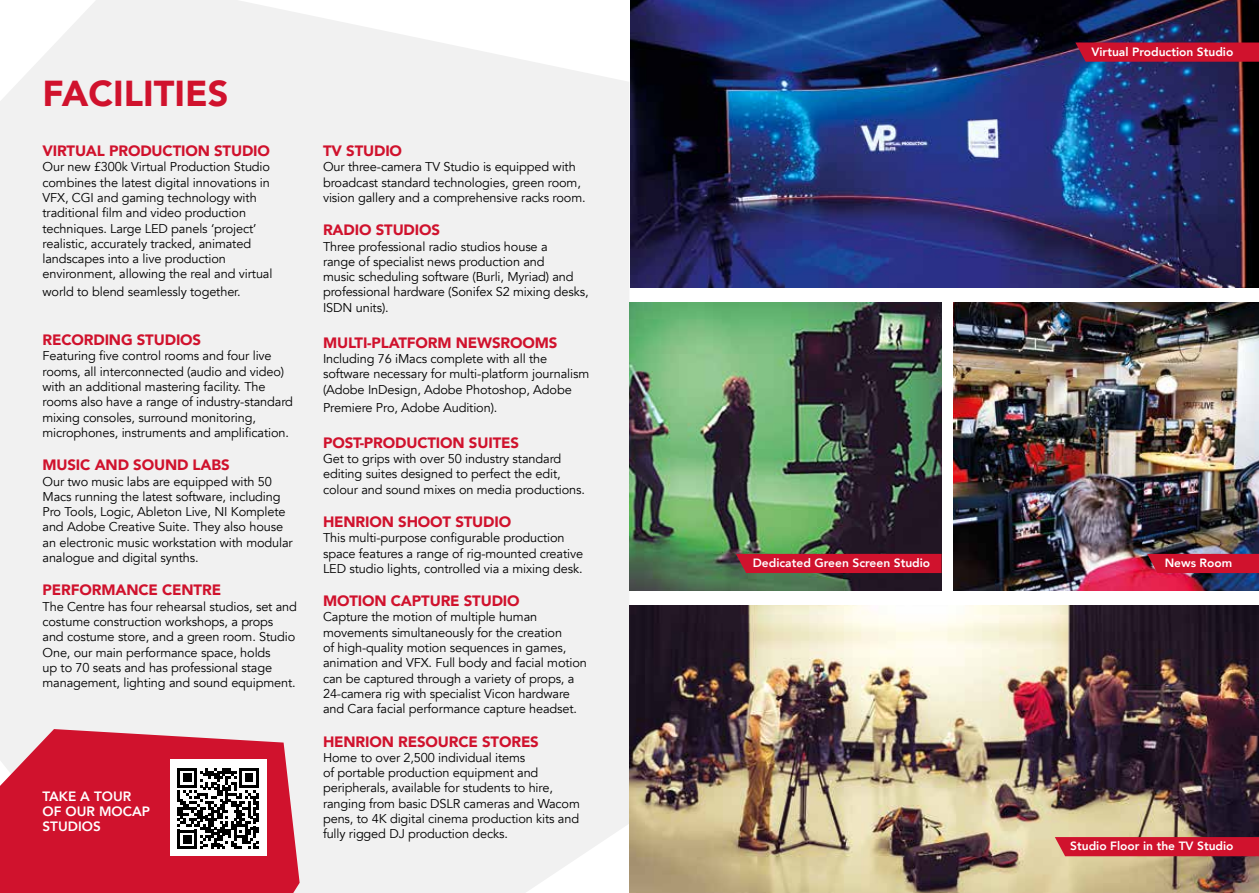
<style>
.page{position:relative;width:1259px;height:893px;background:#fff}
.page>*{position:absolute;margin:0;border:0;box-sizing:border-box;transform-origin:0 0}
.t1{font:900 36px "Avenir";color:#d0122d}
.t2{font:900 15px "Avenir";letter-spacing:-.01em;color:#d0122d}
.t3{font:800 13.5px/15px "Avenir";color:#fff}
.t4{font:12.75px/15.3px "Avenir";letter-spacing:-.01em;color:#000}
.t5{font:800 12px "Avenir";color:#fff}
</style>
<div class="page">
<div style="left:0;top:0;width:629px;height:893px;background:#f1f1f1"></div>
<svg style="left:0;top:729px;width:300px;height:164px;background:#d32b43"></svg>
<div style="left:170px;top:760px;width:96px;height:96px;background:#fff"></div>
<img style="left:630px;top:0;width:629px;height:287px">
<img style="left:629px;top:303px;width:312px;height:287px">
<img style="left:629px;top:605px;width:630px;height:288px">
<img style="left:954px;top:303px;width:305px;height:287px">
<svg style="left:1075px;top:43px;width:184px;height:19px;background:#c8132f"></svg>
<div style="left:1147px;top:554px;width:112px;height:19px;background:#d0122d"></div>
<div style="left:736px;top:554px;width:205px;height:19px;background:#d0122d"></div>
<svg style="left:177px;top:768px;width:82px;height:81px"></svg>
<svg style="left:1054px;top:837px;width:205px;height:19px;background:#d01830"></svg>
<h1 class="t1" style="left:43px;top:62px;width:188px">FACILITIES</h1>
<p class="t2" style="left:43px;top:138px;width:229px">VIRTUAL PRODUCTION STUDIO</p>
<p class="t4" style="left:43px;top:160px;width:231px">Our new £300k Virtual Production Studio combines the latest digital innovations in VFX, CGI and gaming technology with traditional film and video production techniques. Large LED panels ‘project’ realistic, accurately tracked, animated landscapes into a live production environment, allowing the real and virtual</p>
<p class="t4" style="left:43px;top:285px;width:200px">world to blend seamlessly together.</p>
<p class="t2" style="left:43px;top:327px;width:160px">RECORDING STUDIOS</p>
<p class="t4" style="left:43px;top:349px;width:252px">Featuring five control rooms and four live rooms, all interconnected (audio and video) with an additional mastering facility. The rooms also have a range of industry-standard mixing consoles, surround monitoring, microphones, instruments and amplification.</p>
<p class="t2" style="left:43px;top:452px;width:189px">MUSIC AND SOUND LABS</p>
<p class="t4" style="left:43px;top:474px;width:252px">Our two music labs are equipped with 50<br>Macs running the latest software, including Pro Tools, Logic, Ableton Live, NI Komplete and Adobe Creative Suite. They also house an electronic music workstation with modular analogue and digital synths.</p>
<p class="t2" style="left:43px;top:577px;width:180px">PERFORMANCE CENTRE</p>
<p class="t4" style="left:43px;top:599px;width:256px">The Centre has four rehearsal studios, set and costume construction workshops, a props and costume store, and a green room. Studio One, our main performance space, holds<br>up to 70 seats and has professional stage management, lighting and sound equipment.</p>
<p class="t3" style="left:43px;top:789px;width:109px">TAKE A TOUR<br>OF OUR MOCAP<br>STUDIOS</p>
<p class="t2" style="left:323px;top:138px;width:81px">TV STUDIO</p>
<p class="t4" style="left:323px;top:160px;width:264px">Our three-camera TV Studio is equipped with broadcast standard technologies, green room, vision gallery and a comprehensive racks room.</p>
<p class="t2" style="left:323px;top:217px;width:119px">RADIO STUDIOS</p>
<p class="t4" style="left:323px;top:239px;width:267px">Three professional radio studios house a<br>range of specialist news production and<br>music scheduling software (Burli, Myriad) and professional hardware (Sonifex S2 mixing desks, ISDN units).</p>
<p class="t2" style="left:323px;top:330px;width:236px">MULTI-PLATFORM NEWSROOMS</p>
<p class="t4" style="left:323px;top:351px;width:268px">Including 76 iMacs complete with all the software necessary for multi-platform journalism (Adobe InDesign, Adobe Photoshop, Adobe</p>
<p class="t4" style="left:323px;top:400px;width:176px">Premiere Pro, Adobe Audition).</p>
<p class="t2" style="left:323px;top:430px;width:197px">POST-PRODUCTION SUITES</p>
<p class="t4" style="left:323px;top:451px;width:263px">Get to grips with over 50 industry standard editing suites designed to perfect the edit, colour and sound mixes on media productions.</p>
<p class="t2" style="left:323px;top:509px;width:190px">HENRION SHOOT STUDIO</p>
<p class="t4" style="left:323px;top:530px;width:262px">This multi-purpose configurable production space features a range of rig-mounted creative<br>LED studio lights, controlled via a mixing desk.</p>
<p class="t2" style="left:323px;top:588px;width:198px">MOTION CAPTURE STUDIO</p>
<p class="t4" style="left:323px;top:610px;width:265px">Capture the motion of multiple human movements simultaneously for the creation<br>of high-quality motion sequences in games, animation and VFX. Full body and facial motion can be captured through a variety of props, a 24-camera rig with specialist Vicon hardware and Cara facial performance capture headset.</p>
<p class="t2" style="left:323px;top:728px;width:217px">HENRION RESOURCE STORES</p>
<p class="t4" style="left:323px;top:750px;width:258px">Home to over 2,500 individual items<br>of portable production equipment and peripherals, available for students to hire, ranging from basic DSLR cameras and Wacom pens, to 4K digital cinema production kits and fully rigged DJ production decks.</p>
<p class="t5" style="left:1091px;top:42px;width:143px">Virtual Production Studio</p>
<p class="t5" style="left:753px;top:553px;width:179px">Dedicated Green Screen Studio</p>
<p class="t5" style="left:1164px;top:553px;width:69px">News Room</p>
<p class="t5" style="left:1070px;top:837px;width:165px">Studio Floor in the TV Studio</p>
</div>
